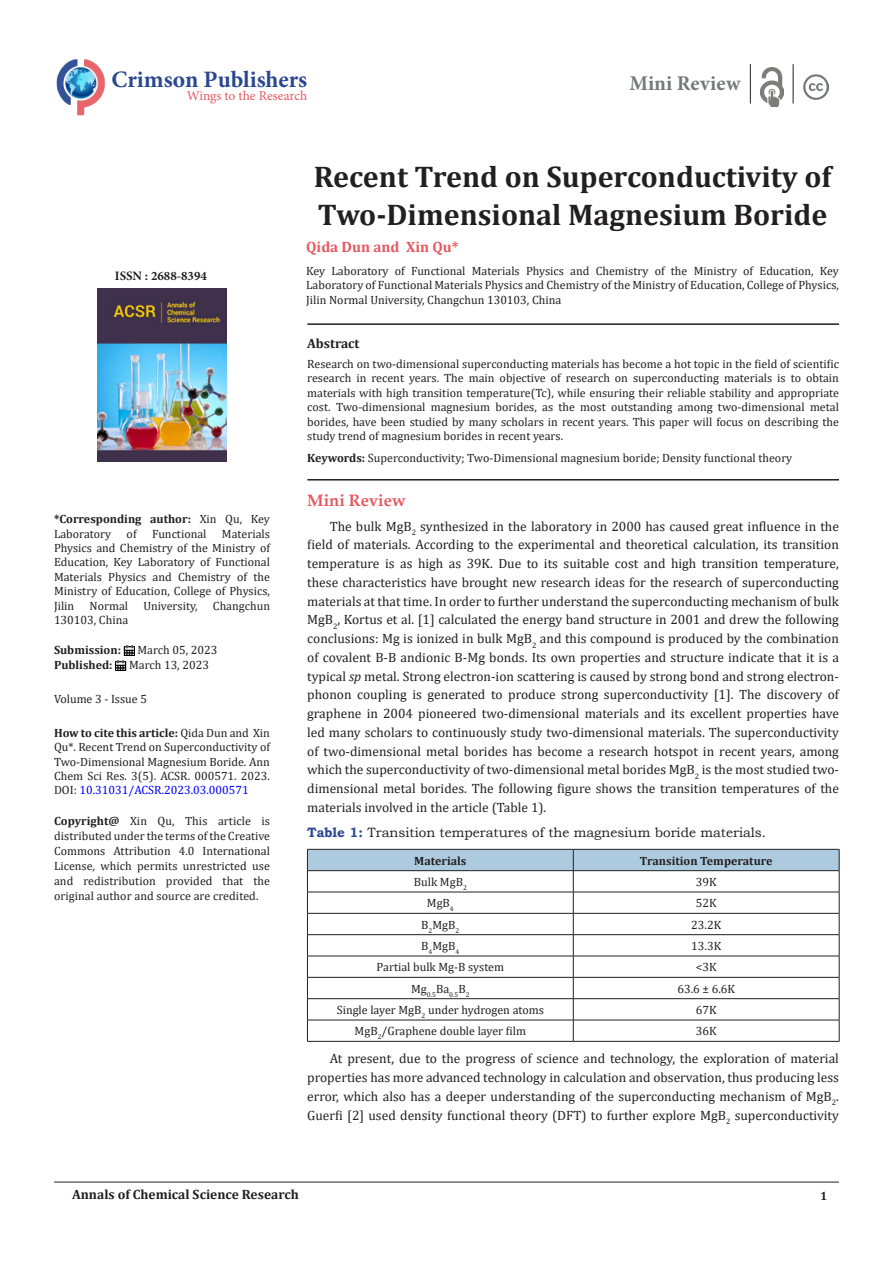
<style>
.page{position:relative;width:893px;height:1263px;background:#fff}
.page>*{position:absolute;margin:0;border:0;box-sizing:border-box;transform-origin:0 0}
.t1{font:700 30px/37.5px "Cambria";color:#231f20}
.t2{font:700 23.55px "Minion Pro";color:#2a4791}
.t3{font:700 21px "Minion Pro";letter-spacing:.005em;color:#76787b}
.t4{font:700 16.5px "Book Antiqua";color:#e65960}
.t5{font:700 15px "Cambria";color:#e65960}
.t6{font:13.5px/18.8px "Cambria";color:#231f20;text-align:justify}
.t7{font:13.5px "Bookman Old Style";color:#231f20}
.t8{font:700 13.5px "Cambria";color:#231f20}
.t9{font:13.5px "Minion Pro";color:#e65960}
.t10{font:700 12.9px "Minion Pro";color:#231f20}
.t11{font:12px/14.4px "Cambria";color:#231f20;text-align:justify}
.t12{font:700 12px/14.4px "Cambria";color:#231f20}
.t13{font:7.05px "Cambria";color:#231f20}
.s1{font-weight:400}
.s2{font-weight:700}
.s3{color:#00f}
.s4{font-style:italic}
.s5{font-weight:700;color:#2a4791}
</style>
<div class="page">
<hr style="left:54px;top:1182px;width:785px;height:1px;background:#231f20">
<hr style="left:307px;top:479px;width:532px;height:1px;background:#231f20">
<svg style="left:307px;top:849px;width:533px;height:192px"></svg>
<hr style="left:307px;top:1041px;width:266px;height:1px;background:#231f20">
<hr style="left:573px;top:1041px;width:266px;height:1px;background:#231f20">
<img style="left:56px;top:59px;width:50px;height:57px">
<hr style="left:750px;top:64px;width:1px;height:40px;background:#231f20">
<img style="left:760px;top:67px;width:23px;height:40px">
<hr style="left:793px;top:64px;width:1px;height:40px;background:#231f20">
<img style="left:803px;top:74px;width:26px;height:26px">
<svg style="left:115px;top:645px;width:20px;height:26px"></svg>
<img style="left:97px;top:288px;width:130px;height:174px">
<hr style="left:307px;top:323px;width:532px;height:2px;background:#231f20">
<p class="t2" style="left:111px;top:63px;width:197px">Crimson Publishers</p>
<p class="t9" style="left:187px;top:87px;width:122px">Wings to the Research</p>
<p class="t3" style="left:629px;top:69px;width:112px">Mini Review</p>
<p class="t10" style="left:115px;top:266px;width:93px">ISSN : 2688-8394</p>
<p class="t12" style="left:54px;top:512px;width:217px">*Corresponding author: <span class="s1">Xin Qu, Key<br>Laboratory</span></p>
<p class="t11" style="left:127px;top:526px;width:12px">of</p>
<p class="t11" style="left:152px;top:526px;width:56px">Functional</p>
<p class="t11" style="left:54px;top:526px;width:218px;text-indent:168px">Materials Physics and Chemistry of the Ministry of Education, Key Laboratory of Functional Materials Physics and Chemistry of the Ministry of Education, College of Physics, Jilin</p>
<p class="t11" style="left:90px;top:598px;width:40px">Normal</p>
<p class="t11" style="left:143px;top:598px;width:56px">University,</p>
<p class="t11" style="left:213px;top:598px;width:59px">Changchun</p>
<p class="t11" style="left:54px;top:613px;width:76px">130103, China</p>
<p class="t12" style="left:54px;top:642px;width:69px">Submission:</p>
<p class="t11" style="left:137px;top:643px;width:81px">March 05, 2023</p>
<p class="t12" style="left:54px;top:657px;width:60px">Published:</p>
<p class="t11" style="left:129px;top:658px;width:81px">March 13, 2023</p>
<p class="t11" style="left:54px;top:692px;width:95px">Volume 3 - Issue 5</p>
<p class="t11" style="left:54px;top:725px;width:218px"><span class="s2">How to cite this article:</span> Qida Dun and Xin Qu*. Recent Trend on Superconductivity of Two-Dimensional Magnesium Boride. Ann Chem Sci Res. 3(5). ACSR. 000571. 2023.<br>DOI: <span class="s3">10.31031/ACSR.2023.03.000571</span></p>
<p class="t11" style="left:54px;top:813px;width:218px;line-height:15px"><span class="s2">Copyright@</span> Xin Qu, This article is distributed under the terms of the Creative Commons Attribution 4.0 International License, which permits unrestricted use and redistribution provided that the original author and source are credited.</p>
<p class="t1" style="left:314px;top:157px;width:519px">Recent Trend on Superconductivity of<br>Two-Dimensional Magnesium Boride</p>
<p class="t5" style="left:306px;top:236px;width:154px">Qida Dun and Xin Qu*</p>
<p class="t11" style="left:306px;top:264px;width:534px">Key Laboratory of Functional Materials Physics and Chemistry of the Ministry of Education, Key Laboratory of Functional Materials Physics and Chemistry of the Ministry of Education, College of Physics, Jilin Normal University, Changchun 130103, China</p>
<p class="t8" style="left:307px;top:333px;width:54px">Abstract</p>
<p class="t11" style="left:307px;top:357px;width:533px">Research on two-dimensional superconducting materials has become a hot topic in the field of scientific research in recent years. The main objective of research on superconducting materials is to obtain materials with high transition temperature(Tc), while ensuring their reliable stability and appropriate cost. Two-dimensional magnesium borides, as the most outstanding among two-dimensional metal borides, have been studied by many scholars in recent years. This paper will focus on describing the study trend of magnesium borides in recent years.</p>
<p class="t11" style="left:307px;top:450px;width:487px"><span class="s2">Keywords:</span> Superconductivity; Two-Dimensional magnesium boride; Density functional theory</p>
<p class="t4" style="left:307px;top:489px;width:100px">Mini Review</p>
<p class="t6" style="left:307px;top:517px;width:533px;text-indent:22px">The bulk MgB<sub>2</sub> synthesized in the laboratory in 2000 has caused great influence in the field of materials. According to the experimental and theoretical calculation, its transition temperature is as high as 39K. Due to its suitable cost and high transition temperature, these characteristics have brought new research ideas for the research of superconducting materials at that time. In order to further understand the superconducting mechanism of bulk MgB<sub>2</sub>, Kortus et al. [1] calculated the energy band structure in 2001 and drew the following conclusions: Mg is ionized in bulk MgB<sub>2</sub> and this compound is produced by the combination of covalent B-B andionic B-Mg bonds. Its own properties and structure indicate that it is a typical <span class="s4">sp</span> metal. Strong electron-ion scattering is caused by strong bond and strong electron&shy;phonon coupling is generated to produce strong superconductivity [1]. The discovery of graphene in 2004 pioneered two-dimensional materials and its excellent properties have led many scholars to continuously study two-dimensional materials. The superconductivity of two-dimensional metal borides has become a research hotspot in recent years, among which the superconductivity of two-dimensional metal borides MgB<sub>2</sub> is the most studied two&shy;dimensional metal borides. The following figure shows the transition temperatures of the materials involved in the article (Table 1).</p>
<p class="t7" style="left:307px;top:824px;width:461px"><span class="s5">Table 1:</span> Transition temperatures of the magnesium boride materials.</p>
<p class="t12" style="left:414px;top:853px;width:54px">Materials</p>
<p class="t12" style="left:640px;top:853px;width:134px">Transition Temperature</p>
<p class="t11" style="left:414px;top:875px;width:55px">Bulk MgB<sub>2</sub></p>
<p class="t11" style="left:696px;top:875px;width:22px">39K</p>
<p class="t11" style="left:427px;top:896px;width:28px">MgB<sub>4</sub></p>
<p class="t11" style="left:696px;top:896px;width:22px">52K</p>
<p class="t11" style="left:421px;top:917px;width:40px">B<sub>2</sub>MgB<sub>2</sub></p>
<p class="t11" style="left:691px;top:917px;width:31px">23.2K</p>
<p class="t11" style="left:421px;top:939px;width:40px">B<sub>4</sub>MgB<sub>4</sub></p>
<p class="t11" style="left:691px;top:939px;width:31px">13.3K</p>
<p class="t11" style="left:377px;top:960px;width:129px">Partial bulk Mg-B system</p>
<p class="t11" style="left:696px;top:960px;width:22px">&lt;3K</p>
<p class="t13" style="left:411px;top:990px;width:60px"><sup>Mg</sup>0.5<sup>Ba</sup>0.5<sup>B</sup>2</p>
<p class="t11" style="left:677px;top:981px;width:59px">63.6 ± 6.6K</p>
<p class="t11" style="left:337px;top:1003px;width:209px">Single layer MgB<sub>2</sub> under hydrogen atoms</p>
<p class="t11" style="left:696px;top:1003px;width:22px">67K</p>
<p class="t11" style="left:355px;top:1024px;width:173px">MgB<sub>2</sub>/Graphene double layer film</p>
<p class="t11" style="left:696px;top:1024px;width:22px">36K</p>
<p class="t6" style="left:307px;top:1049px;width:533px;text-indent:22px">At present, due to the progress of science and technology, the exploration of material properties has more advanced technology in calculation and observation, thus producing less error, which also has a deeper understanding of the superconducting mechanism of MgB<sub>2</sub>.<br>Guerfi [2] used density functional theory (DFT) to further explore MgB<sub>2</sub> superconductivity</p>
<p class="t8" style="left:72px;top:1185px;width:228px">Annals of Chemical Science Research</p>
<p class="t12" style="left:820px;top:1188px;width:9px">1</p>
</div>
